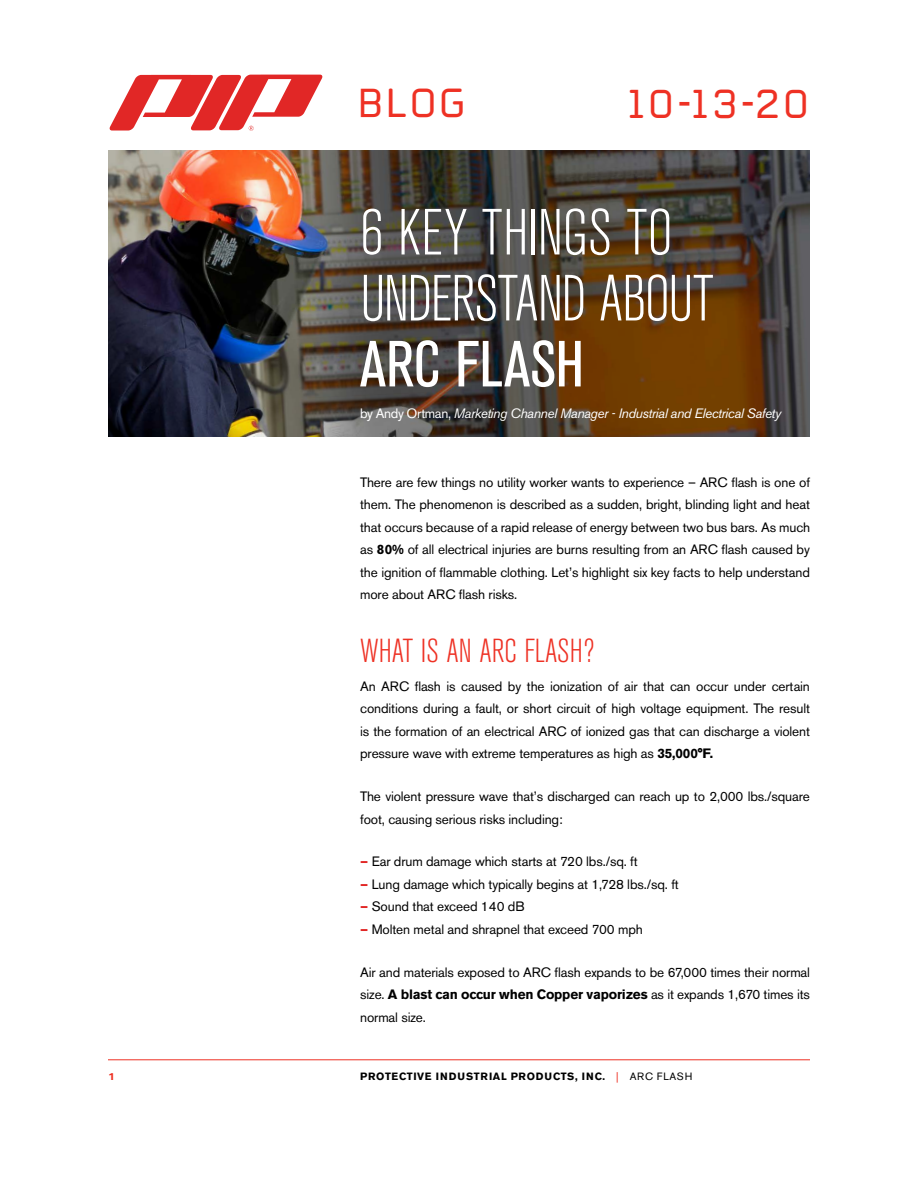
<style>
.page{position:relative;width:918px;height:1188px;background:#fff}
.page>*{position:absolute;margin:0;border:0;box-sizing:border-box;transform-origin:0 0}
.t1{font:300 condensed 64.5px/66px "Akzidenz Grotesk BE";letter-spacing:-.015em;color:#fff}
.t2{font:condensed 64.5px "Akzidenz Grotesk BE";letter-spacing:.005em;color:#fff}
.t3{font:40.5px "Automate OT";letter-spacing:.025em;color:#ee3124}
.t4{font:300 condensed 33px "Akzidenz Grotesk BE";color:#ee3124}
.t5{font:13.5px/22.5px "Akzidenz Grotesk BE";letter-spacing:-.01em;color:#000;text-align:justify}
.t6{font:italic 13.5px "Akzidenz Grotesk BE";letter-spacing:-.03em;color:#fff}
.t7{font:700 10.5px "Akzidenz Grotesk BE";letter-spacing:.06em;color:#000}
.t8{font:500 expanded 10.5px "Akzidenz Grotesk BE";color:#ee3124}
.s1{font-family:"Helvetica"}
.s2{font-style:normal}
.s3{font-weight:700}
.s4{font-weight:700;color:#e12726}
.s5{font-weight:400;color:#ee3124}
.s6{font-weight:400}
</style>
<div class="page">
<hr style="left:108px;top:1059px;width:702px;height:1px;background:#ee3124">
<svg style="left:109px;top:75px;width:214px;height:56px"></svg>
<img style="left:108px;top:150px;width:702px;height:286px">
<h2 class="t3" style="left:357px;top:75px;width:111px">BLOG</h2>
<h2 class="t3" style="left:626px;top:76px;width:185px">10<span class="s1">-</span>13<span class="s1">-</span>20</h2>
<h1 class="t1" style="left:360px;top:201px;width:355px">6 KEY THINGS TO<br>UNDERSTAND ABOUT</h1>
<h1 class="t2" style="left:360px;top:328px;width:225px">ARC FLASH</h1>
<p class="t6" style="left:360px;top:405px;width:423px"><span class="s2">by Andy Ortman,</span> Marketing Channel Manager - Industrial and Electrical Safety</p>
<p class="t5" style="left:360px;top:471px;width:451px">There are few things no utility worker wants to experience – ARC flash is one of them. The phenomenon is described as a sudden, bright, blinding light and heat that occurs because of a rapid release of energy between two bus bars. As much as <span class="s3">80%</span> of all electrical injuries are burns resulting from an ARC flash caused by the ignition of flammable clothing. Let’s highlight six key facts to help understand more about ARC flash risks.</p>
<h3 class="t4" style="left:360px;top:633px;width:236px">WHAT IS AN ARC FLASH?</h3>
<p class="t5" style="left:360px;top:675px;width:451px">An ARC flash is caused by the ionization of air that can occur under certain conditions during a fault, or short circuit of high voltage equipment. The result is the formation of an electrical ARC of ionized gas that can discharge a violent pressure wave with extreme temperatures as high as <span class="s3">35,000°F.</span></p>
<p class="t5" style="left:360px;top:785px;width:451px">The violent pressure wave that’s discharged can reach up to 2,000 lbs./square foot, causing serious risks including:</p>
<p class="t5" style="left:360px;top:851px;width:279px"><span class="s4">—</span> Ear drum damage which starts at 720 lbs./sq. ft</p>
<p class="t5" style="left:360px;top:873px;width:320px"><span class="s4">—</span> Lung damage which typically begins at 1,728 lbs./sq. ft</p>
<p class="t5" style="left:360px;top:896px;width:166px"><span class="s4">—</span> Sound that exceed 140 dB</p>
<p class="t5" style="left:360px;top:918px;width:284px"><span class="s4">—</span> Molten metal and shrapnel that exceed 700 mph</p>
<p class="t5" style="left:360px;top:961px;width:451px">Air and materials exposed to ARC flash expands to be 67,000 times their normal size. <span class="s3">A blast can occur when Copper vaporizes</span> as it expands 1,670 times its normal size.</p>
<p class="t8" style="left:108px;top:1070px;width:9px">1</p>
<p class="t7" style="left:360px;top:1070px;width:334px">PROTECTIVE INDUSTRIAL PRODUCTS, INC. <span class="s5">|</span> <span class="s6">ARC FLASH</span></p>
</div>
